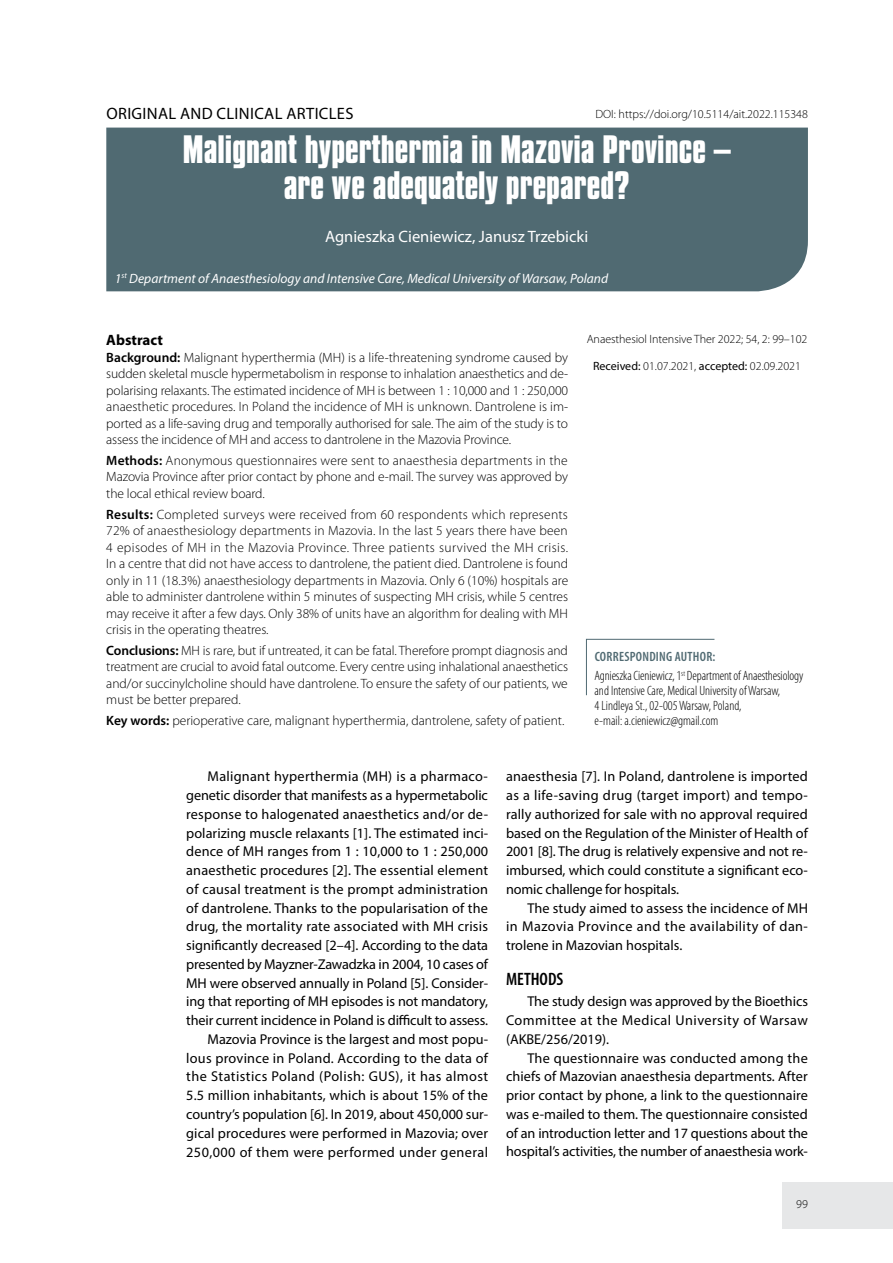
<style>
.page{position:relative;width:893px;height:1263px;background:#fff}
.page>*{position:absolute;margin:0;border:0;box-sizing:border-box;transform-origin:0 0}
.t1{font:700 33px/36px "Compacta PL";color:#fff;text-align:center}
.t2{font:600 condensed 18px "Myriad Pro";color:#000}
.t3{font:16.5px "Myriad Pro";color:#fff}
.t4{font:16.5px "Myriad Pro";letter-spacing:.02em;color:#000}
.t5{font:700 15px "Myriad Pro";color:#000}
.t6{font:14.25px/18.8px "Myriad Pro";letter-spacing:.005em;color:#000;text-align:justify}
.t7{font:300 13.5px/16.5px "Myriad Pro";letter-spacing:-.005em;color:#000;text-align:justify}
.t8{font:300 condensed 13.5px/15px "Myriad Pro";color:#000}
.t9{font:italic 13.5px "Myriad Pro";color:#fff}
.t10{font:300 12px "Myriad Pro";color:#000}
.s1{font-weight:600}
.s2{font-weight:400}
.s3{font-weight:600;color:#506a72}
</style>
<div class="page">
<div style="left:782px;top:1182px;width:111px;height:47px;background:#e6e7e8"></div>
<div style="left:106px;top:128px;width:702px;height:163px;background:#506a72"></div>
<svg style="left:586px;top:638px;width:129px;height:58px"></svg>
<p class="t4" style="left:106px;top:103px;width:249px">Original and Clinical ArticleS</p>
<p class="t10" style="left:595px;top:108px;width:214px">DOI: https://doi.org/10.5114/ait.2022.115348</p>
<h1 class="t1" style="left:183px;top:132px;width:549px">Malignant hyperthermia in Mazovia Province – are we adequately prepared?</h1>
<p class="t3" style="left:325px;top:227px;width:265px">Agnieszka Cieniewicz, Janusz Trzebicki</p>
<p class="t9" style="left:115px;top:270px;width:495px">1<sup>st</sup> Department of Anaesthesiology and Intensive Care, Medical University of Warsaw, Poland</p>
<p class="t5" style="left:106px;top:330px;width:58px">Abstract</p>
<p class="t7" style="left:106px;top:349px;width:463px"><span class="s1">Background:</span> Malignant hyperthermia (MH) is a life-threatening syndrome caused by sudden skeletal muscle hypermetabolism in response to inhalation anaesthetics and de&shy;polarising relaxants. The estimated incidence of MH is between 1 : 10,000 and 1 : 250,000 anaesthetic procedures. In Poland the incidence of MH is unknown. Dantrolene is im&shy;ported as a life-saving drug and temporally authorised for sale. The aim of the study is to assess the incidence of MH and access to dantrolene in the Mazovia Province.</p>
<p class="t7" style="left:106px;top:452px;width:463px"><span class="s1">Methods:</span> Anonymous questionnaires were sent to anaesthesia departments in the Mazovia Province after prior contact by phone and e-mail. The survey was approved by the local ethical review board.</p>
<p class="t7" style="left:106px;top:506px;width:463px"><span class="s1">Results:</span> Completed surveys were received from 60 respondents which represents 72% of anaesthesiology departments in Mazovia. In the last 5 years there have been 4 episodes of MH in the Mazovia Province. Three patients survived the MH crisis.<br>In a centre that did not have access to dantrolene, the patient died. Dantrolene is found only in 11 (18.3%) anaesthesiology departments in Mazovia. Only 6 (10%) hospitals are able to administer dantrolene within 5 minutes of suspecting MH crisis, while 5 centres may receive it after a few days. Only 38% of units have an algorithm for dealing with MH crisis in the operating theatres.</p>
<p class="t7" style="left:106px;top:642px;width:463px"><span class="s1">Conclusions:</span> MH is rare, but if untreated, it can be fatal. Therefore prompt diagnosis and treatment are crucial to avoid fatal outcome. Every centre using inhalational anaesthetics and/or succinylcholine should have dantrolene. To ensure the safety of our patients, we must be better prepared.</p>
<p class="t7" style="left:106px;top:713px;width:460px"><span class="s1">Key words:</span> perioperative care, malignant hyperthermia, dantrolene, safety of patient.</p>
<p class="t10" style="left:587px;top:332px;width:222px">Anaesthesiol Intensive Ther 2022; 54, 2: 99–102</p>
<p class="t10" style="left:593px;top:359px;width:209px"><span class="s2">Received:</span> 01.07.2021, <span class="s2">accepted:</span> 02.09.2021</p>
<p class="t8" style="left:595px;top:647px;width:210px;line-height:19.2px"><span class="s3">CORRESPONDING AUTHOR:<br></span>Agnieszka Cieniewicz, 1<sup>st</sup> Department of Anaesthesiology</p>
<p class="t8" style="left:595px;top:683px;width:187px">and Intensive Care, Medical University of Warsaw,<br>4 Lindleya St., 02-005 Warsaw, Poland,<br>e-mail: a.cieniewicz@gmail.com</p>
<p class="t6" style="left:186px;top:767px;width:303px;text-align:right">Malignant hyperthermia (MH) is a pharmaco&shy;genetic disorder that manifests as a hypermetabolic response to halogenated anaesthetics and/or de&shy;polarizing muscle relaxants [1]. The estimated inci&shy;dence of MH ranges from 1 : 10,000 to 1 : 250,000 anaesthetic procedures [2]. The essential element of causal treatment is the prompt administration of dantrolene. Thanks to the popularisation of the drug, the mortality rate associated with MH crisis significantly decreased [2–4]. According to the data presented by Mayzner-Zawadzka in 2004, 10 cases of MH were observed annually in Poland [5]. Consider&shy;ing that reporting of MH episodes is not mandatory, their current incidence in Poland is difficult to assess.<br>Mazovia Province is the largest and most popu&shy;lous province in Poland. According to the data of the Statistics Poland (Polish: GUS), it has almost 5.5 million inhabitants, which is about 15% of the country’s population [6]. I n 2019, about 450,000 sur&shy;gical procedures were performed in Mazovia; over 250,000 of them were performed under general</p>
<p class="t6" style="left:506px;top:767px;width:303px">anaesthesia [7]. I n Poland, dantrolene is imported as a life-saving drug (target import) and tempo&shy;rally authorized for sale with no approval required based on the Regulation of the Minister of Health of 2001 [8]. The drug is relatively expensive and not re&shy;imbursed, which could constitute a significant eco&shy;nomic challenge for hospitals.</p>
<p class="t6" style="left:506px;top:898px;width:303px;text-indent:21px">The study aimed to assess the incidence of MH in Mazovia Province and the availability of dan&shy;trolene in Mazovian hospitals.</p>
<p class="t2" style="left:506px;top:967px;width:59px">METHODS</p>
<p class="t6" style="left:506px;top:992px;width:303px;text-indent:21px">The study design was approved by the Bioethics Committee at the Medical University of Warsaw (AKBE/256/2019).</p>
<p class="t6" style="left:506px;top:1048px;width:303px;text-indent:21px">The questionnaire was conducted among the chiefs of Mazovian anaesthesia departments. After prior contact by phone, a link to the questionnaire was e-mailed to them. The questionnaire consisted of an introduction letter and 17 questions about the hospital’s activities, the number of anaesthesia work-</p>
<p class="t10" style="left:796px;top:1197px;width:13px">99</p>
</div>
